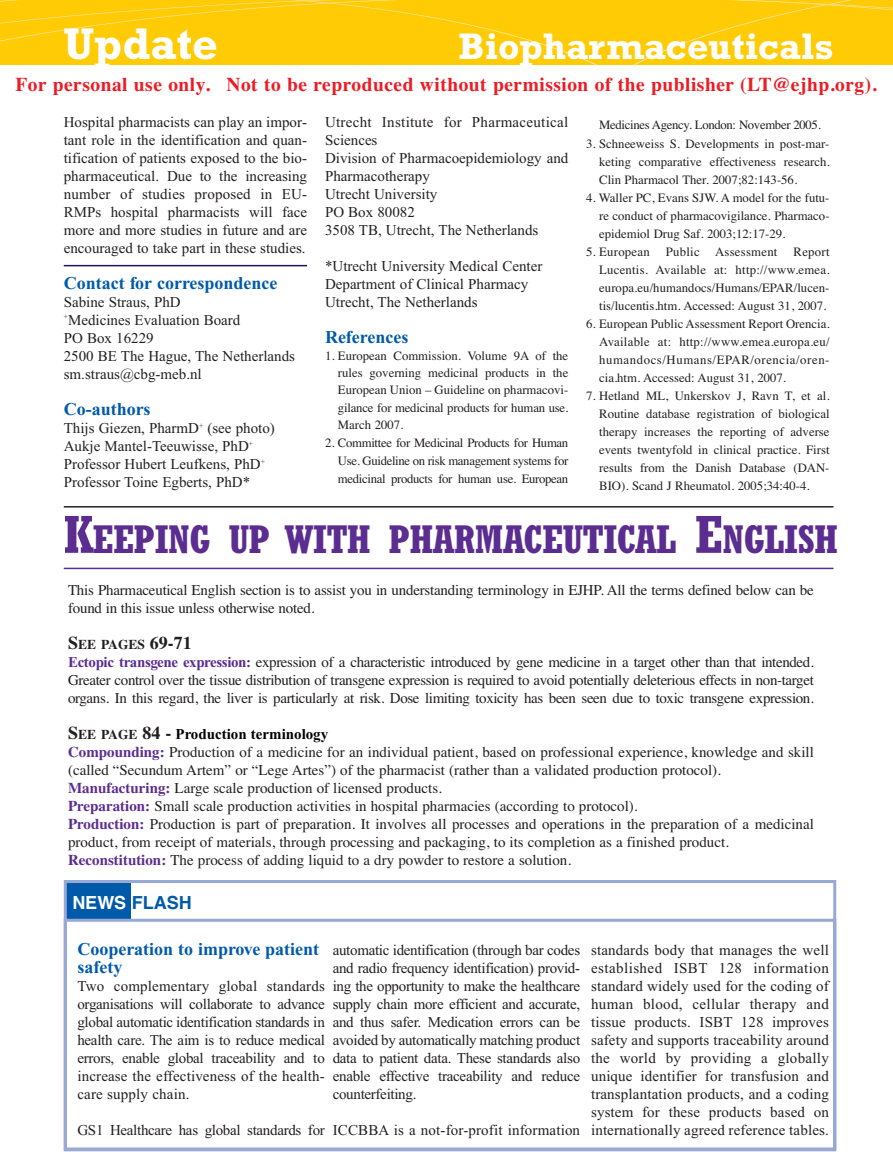
<style>
.page{position:relative;width:893px;height:1174px;background:#fff}
.page>*{position:absolute;margin:0;border:0;box-sizing:border-box;transform-origin:0 0}
.t1{font:700 45px "Rockwell";color:#fff}
.t2{font:700 condensed 39.3px "Rockwell";letter-spacing:-.01em;color:#5c2d91}
.t3{font:700 37.5px "Rockwell";color:#fff}
.t4{font:700 19.5px "Times";letter-spacing:.025em;color:#ed1c24}
.t5{font:700 18px/18px "Times New Roman";color:#005aaa}
.t6{font:700 18px "Helvetica";color:#005aaa}
.t7{font:15px/18px "Times New Roman";color:#231f20;text-align:justify}
.t8{font:15px/18px "Times";color:#231f20}
.t9{font:15px "Times New Roman";letter-spacing:-.02em;color:#231f20}
.t10{font:700 15px "Times New Roman";color:#000}
.t11{font:700 13.5px "Times";color:#231f20}
.t12{font:12.75px/18px "Times";color:#231f20;text-align:justify}
.t13{font:12.75px "Times";letter-spacing:-.025em;color:#231f20}
.t14{font:12.75px "Times";letter-spacing:.02em;color:#231f20}
.s1{font-size:52.5px}
.s2{font-size:18px}
.s3{font-family:"Times New Roman";font-weight:700;color:#5c2d91}
.s4{font-family:"Times";font-size:18px;color:#231f20}
.s5{font-family:"Times";font-size:13.5px;color:#231f20}
.s6{font-weight:700;color:#5c2d91}
.s7{color:#fff}
</style>
<div class="page">
<div style="left:0;top:1px;width:893px;height:64px;background:#ffcb04"></div>
<hr style="left:64px;top:265px;width:243px;height:1px;background:#1b1464">
<hr style="left:64px;top:567px;width:769px;height:2px;background:#5c2d91">
<hr style="left:64px;top:506px;width:769px;height:1px;background:#231f20">
<svg style="left:63px;top:880px;width:774px;height:272px"></svg>
<h1 class="t1" style="left:64px;top:27px;width:156px">Update</h1>
<h3 class="t3" style="left:459px;top:32px;width:376px">Biopharmaceuticals</h3>
<h3 class="t4" style="left:15px;top:78px;width:863px">For personal use only. Not to be reproduced without permission of the publisher (LT@ejhp.org).</h3>
<p class="t7" style="left:64px;top:114px;width:245px">Hospital pharmacists can play an impor&shy;tant role in the identification and quan&shy;tification of patients exposed to the bio&shy;pharmaceutical. Due to the increasing number of studies proposed in EU-RMPs hospital pharmacists will face more and more studies in future and are encouraged to take part in these studies.</p>
<p class="t5" style="left:64px;top:275px;width:215px">Contact for correspondence</p>
<p class="t7" style="left:64px;top:294px;width:233px;text-align:left">Sabine Straus, PhD<br><sup>+</sup>Medicines Evaluation Board<br>PO Box 16229<br>2500 BE The Hague, The Netherlands sm.straus@cbg-meb.nl</p>
<p class="t5" style="left:64px;top:401px;width:88px">Co-authors</p>
<p class="t7" style="left:64px;top:420px;width:213px;text-align:left">Thijs Giezen, PharmD<sup>+</sup> (see photo)<br>Aukje Mantel-Teeuwisse, PhD<sup>+<br></sup>Professor Hubert Leufkens, PhD<sup>+<br></sup>Professor Toine Egberts, PhD*</p>
<p class="t7" style="left:325px;top:114px;width:245px;text-align:left">Utrecht Institute for Pharmaceutical<br>Sciences<br>Division of Pharmacoepidemiology and<br>Pharmacotherapy<br>Utrecht University<br>PO Box 80082<br>3508 TB, Utrecht, The Netherlands</p>
<p class="t7" style="left:325px;top:258px;width:219px;text-align:left">*Utrecht University Medical Center<br>Department of Clinical Pharmacy<br>Utrecht, The Netherlands</p>
<p class="t5" style="left:325px;top:329px;width:85px">References</p>
<p class="t12" style="left:338px;top:348px;width:232px;line-height:17.2px;text-indent:-13px">1. European Commission. Volume 9A of the rules governing medicinal products in the European Union – Guideline on pharmacovi&shy;gilance for medicinal products for human use.<br>March 2007.</p>
<p class="t12" style="left:338px;top:435px;width:232px;text-indent:-13px">2. Committee for Medicinal Products for Human Use. Guideline on risk management systems for medicinal products for human use. European</p>
<p class="t13" style="left:599px;top:121px;width:223px">Medicines Agency. London: November 2005.</p>
<p class="t12" style="left:599px;top:135px;width:232px;text-indent:-13px">3. Schneeweiss S. Developments in post-mar&shy;keting comparative effectiveness research.<br>Clin Pharmacol Ther. 2007;82:143-56.</p>
<p class="t12" style="left:599px;top:189px;width:232px;text-indent:-13px">4. Waller PC, Evans SJW. A model for the futu&shy;re conduct of pharmacovigilance. Pharmaco&shy;epidemiol Drug Saf. 2003;12:17-29.</p>
<p class="t14" style="left:586px;top:247px;width:65px">5. European</p>
<p class="t14" style="left:666px;top:247px;width:113px">Public Assessment</p>
<p class="t12" style="left:599px;top:243px;width:232px;text-indent:194px">Report Lucentis. Available at: http://www.emea. europa.eu/humandocs/Humans/EPAR/lucen&shy;tis/lucentis.htm. Accessed: August 31, 2007.</p>
<p class="t12" style="left:599px;top:315px;width:232px;text-indent:-13px">6. European Public Assessment Report Orencia.<br>Available at: http://www.emea.europa.eu/ humandocs/Humans/EPAR/orencia/oren&shy;cia.htm. Accessed: August 31, 2007.</p>
<p class="t12" style="left:599px;top:387px;width:232px;text-indent:-13px">7. Hetland ML, Unkerskov J, Ravn T, et al.<br>Routine database registration of biological therapy increases the reporting of adverse events twentyfold in clinical practice. First results from the Danish Database (DAN-BIO). Scand J Rheumatol. 2005;34:40-4.</p>
<h2 class="t2" style="left:64px;top:524px;width:776px"><span class="s1">K</span>EEPING UP WITH PHARMACEUTICAL <span class="s1">E</span>NGLISH</h2>
<p class="t8" style="left:68px;top:582px;width:747px">This Pharmaceutical English section is to assist you in understanding terminology in EJHP. All the terms defined below can be found in this issue unless otherwise noted.</p>
<p class="t11" style="left:68px;top:639px;width:125px"><span class="s2">S</span>EE PAGES <span class="s2">69-71</span></p>
<p class="t8" style="left:68px;top:654px;width:747px;text-align:justify"><span class="s3">Ectopic transgene expression:</span> expression of a characteristic introduced by gene medicine in a target other than that intended.<br>Greater control over the tissue distribution of transgene expression is required to avoid potentially deleterious effects in non-target organs. In this regard, the liver is particularly at risk. Dose limiting toxicity has been seen due to toxic transgene expression.</p>
<p class="t10" style="left:68px;top:728px;width:262px"><span class="s4">S</span><span class="s5">EE PAGE</span> <span class="s4">84 -</span> Production terminology</p>
<p class="t8" style="left:68px;top:744px;width:747px"><span class="s6">Compounding:</span> Production of a medicine for an individual patient, based on professional experience, knowledge and skill (called “Secundum Artem” or “Lege Artes”) of the pharmacist (rather than a validated production protocol).<br><span class="s6">Manufacturing:</span> Large scale production of licensed products.<br><span class="s6">Preparation:</span> Small scale production activities in hospital pharmacies (according to protocol).<br><span class="s6">Production:</span> Production is part of preparation. It involves all processes and operations in the preparation of a medicinal product, from receipt of materials, through processing and packaging, to its completion as a finished product.<br><span class="s6">Reconstitution:</span> The process of adding liquid to a dry powder to restore a solution.</p>
<p class="t6" style="left:72px;top:896px;width:121px"><span class="s7">NEWS</span> FLASH</p>
<p class="t7" style="left:333px;top:942px;width:249px">automatic identification (through bar codes and radio frequency identification) provid&shy;ing the opportunity to make the healthcare supply chain more efficient and accurate, and thus safer. Medication errors can be avoided by automatically matching product data to patient data. These standards also enable effective traceability and reduce counterfeiting.</p>
<p class="t7" style="left:333px;top:1122px;width:249px">ICCBBA is a not-for-profit information</p>
<p class="t5" style="left:77px;top:941px;width:243px">Cooperation to improve patient safety</p>
<p class="t7" style="left:77px;top:978px;width:249px">Two complementary global standards organisations will collaborate to advance global automatic identification standards in health care. The aim is to reduce medical errors, enable global traceability and to increase the effectiveness of the health&shy;care supply chain.</p>
<p class="t9" style="left:77px;top:1124px;width:249px">GS1 Healthcare has global standards for</p>
<p class="t7" style="left:591px;top:942px;width:239px">standards body that manages the well established ISBT 128 information standard widely used for the coding of human blood, cellular therapy and tissue products. ISBT 128 improves safety and supports traceability around the world by providing a globally unique identifier for transfusion and transplantation products, and a coding system for these products based on internationally agreed reference tables.</p>
</div>
